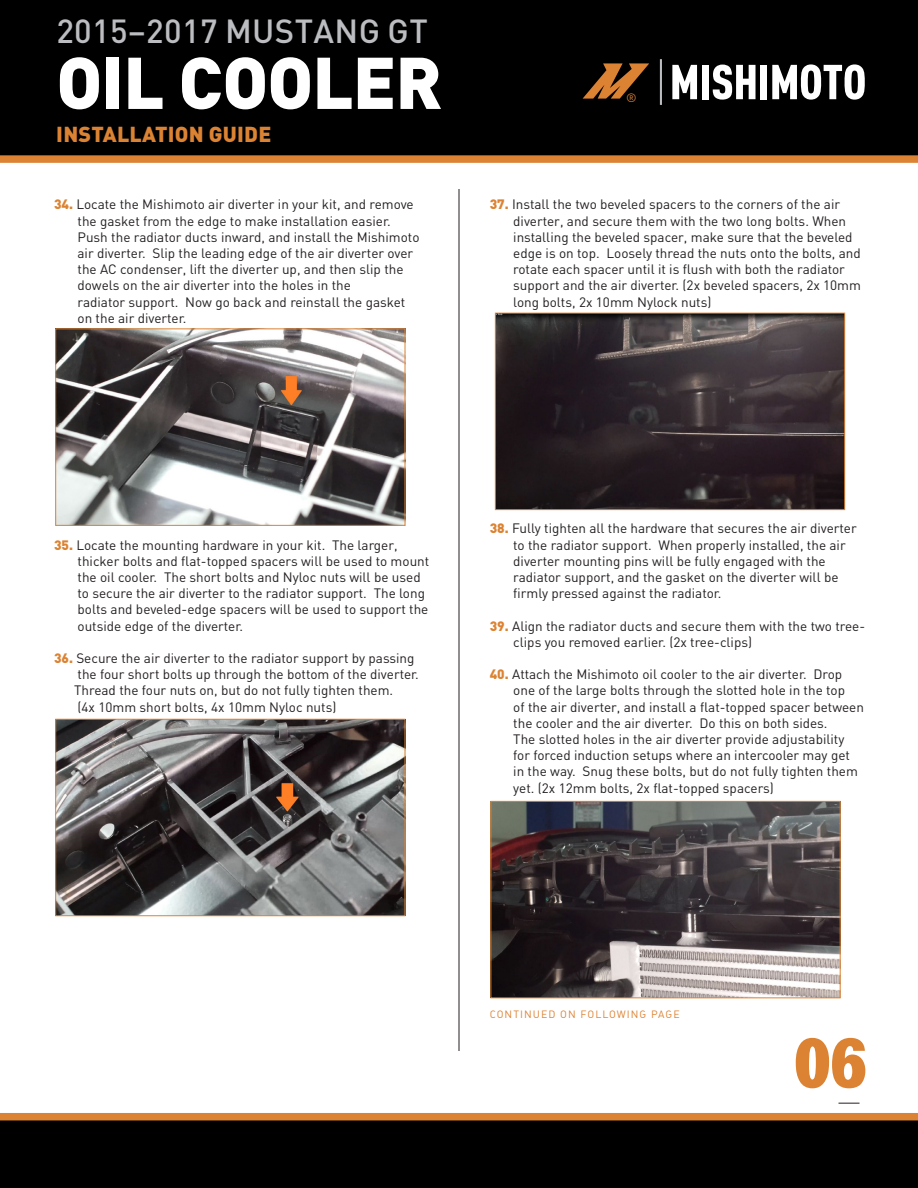
<style>
.page{position:relative;width:918px;height:1188px;background:#fff}
.page>*{position:absolute;margin:0;border:0;box-sizing:border-box;transform-origin:0 0}
.t1{font:900 72px "DIN";letter-spacing:-.015em;color:#fff}
.t2{font:72px "URW Egyptienne T Bold Extr Narr";color:#dc8333}
.t3{font:500 33px "DIN";letter-spacing:.01em;color:#bcbdc0}
.t4{font:900 21.45px "DIN";letter-spacing:.01em;color:#dc8333}
.t5{font:13.5px/16.2px "DIN";color:#231f20}
.Paragraph_Style_1{font:12px "DIN";color:#dc8333}
.t6{font:10.5px "DIN Regular Alternate";letter-spacing:.1em;color:#dc8333}
.s1{font-weight:900;color:#dc8333}
</style>
<div class="page">
<svg style="left:0;top:1113px;width:918px;height:75px;background:#150d05"></svg>
<div style="left:0;top:0;width:918px;height:163px;background:#000001"></div>
<svg style="left:672px;top:65px;width:25px;height:34px"></svg>
<div style="left:702px;top:65px;width:7px;height:34px;background:#fff"></div>
<svg style="left:713px;top:65px;width:43px;height:35px"></svg>
<div style="left:760px;top:65px;width:7px;height:34px;background:#fff"></div>
<svg style="left:772px;top:64px;width:93px;height:36px"></svg>
<svg style="left:583px;top:63px;width:66px;height:36px;background:#663d18"></svg>
<hr style="left:660px;top:59px;width:2px;height:46px;background:#bcbdc0">
<svg style="left:839px;top:1103px;width:21px;height:1px"></svg>
<hr style="left:459px;top:189px;width:1px;height:862px;background:#231f20">
<img style="left:57px;top:331px;width:346px;height:193px">
<div style="left:55px;top:329px;width:350px;height:197px;border:1px solid #dc8333"></div>
<img style="left:497px;top:315px;width:346px;height:193px">
<div style="left:495px;top:313px;width:350px;height:197px;border:1px solid #dc8333"></div>
<img style="left:493px;top:803px;width:346px;height:193px">
<div style="left:491px;top:801px;width:350px;height:197px;border:1px solid #dc8333"></div>
<img style="left:57px;top:721px;width:346px;height:193px">
<div style="left:55px;top:719px;width:350px;height:197px;border:1px solid #dc8333"></div>
<h2 class="t3" style="left:56px;top:10px;width:373px">2015–2017 MUSTANG GT</h2>
<h1 class="t1" style="left:56px;top:35px;width:387px">OIL COOLER</h1>
<p class="t4" style="left:56px;top:120px;width:217px">INSTALLATION GUIDE</p>
<p class="t5" style="left:78px;top:196px;width:343px;text-indent:-24px"><span class="s1">34.</span> Locate the Mishimoto air diverter in your kit, and remove the gasket from the edge to make installation easier.<br>Push the radiator ducts inward, and install the Mishimoto air diverter. Slip the leading edge of the air diverter over the AC condenser, lift the diverter up, and then slip the dowels on the air diverter into the holes in the<br>radiator support. Now go back and reinstall the gasket on the air diverter.</p>
<p class="Paragraph_Style_1" style="left:626px;top:90px;width:12px">®</p>
<p class="t5" style="left:513px;top:196px;width:349px;text-indent:-24px"><span class="s1">37.</span> Install the two beveled spacers to the corners of the air diverter, and secure them with the two long bolts. When installing the beveled spacer, make sure that the beveled edge is on top. Loosely thread the nuts onto the bolts, and rotate each spacer until it is flush with both the radiator support and the air diverter. (2x beveled spacers, 2x 10mm long bolts, 2x 10mm Nylock nuts)</p>
<p class="t5" style="left:78px;top:536px;width:353px;text-indent:-24px"><span class="s1">35.</span> Locate the mounting hardware in your kit. The larger, thicker bolts and flat-topped spacers will be used to mount the oil cooler. The short bolts and Nyloc nuts will be used to secure the air diverter to the radiator support. The long bolts and beveled-edge spacers will be used to support the outside edge of the diverter.</p>
<p class="t5" style="left:74px;top:650px;width:346px;text-indent:-20px"><span class="s1">36.</span> Secure the air diverter to the radiator support by passing the four short bolts up through the bottom of the diverter.<br>Thread the four nuts on, but do not fully tighten them.<br>(4x 10mm short bolts, 4x 10mm Nyloc nuts)</p>
<p class="t5" style="left:513px;top:520px;width:345px;text-indent:-24px"><span class="s1">38.</span> Fully tighten all the hardware that secures the air diverter to the radiator support. When properly installed, the air diverter mounting pins will be fully engaged with the radiator support, and the gasket on the diverter will be firmly pressed against the radiator.</p>
<p class="t5" style="left:513px;top:617px;width:353px;text-indent:-24px"><span class="s1">39.</span> Align the radiator ducts and secure them with the two tree&shy;clips you removed earlier. (2x tree-clips)</p>
<p class="t5" style="left:513px;top:666px;width:352px;text-indent:-24px"><span class="s1">40.</span> Attach the Mishimoto oil cooler to the air diverter. Drop one of the large bolts through the slotted hole in the top<br>of the air diverter, and install a flat-topped spacer between the cooler and the air diverter. Do this on both sides.<br>The slotted holes in the air diverter provide adjustability for forced induction setups where an intercooler may get in the way. Snug these bolts, but do not fully tighten them yet. (2x 12mm bolts, 2x flat-topped spacers)</p>
<p class="t6" style="left:490px;top:1008px;width:192px">CONTINUED ON FOLLOWING PAGE</p>
<p class="t2" style="left:794px;top:1020px;width:74px">06</p>
</div>
